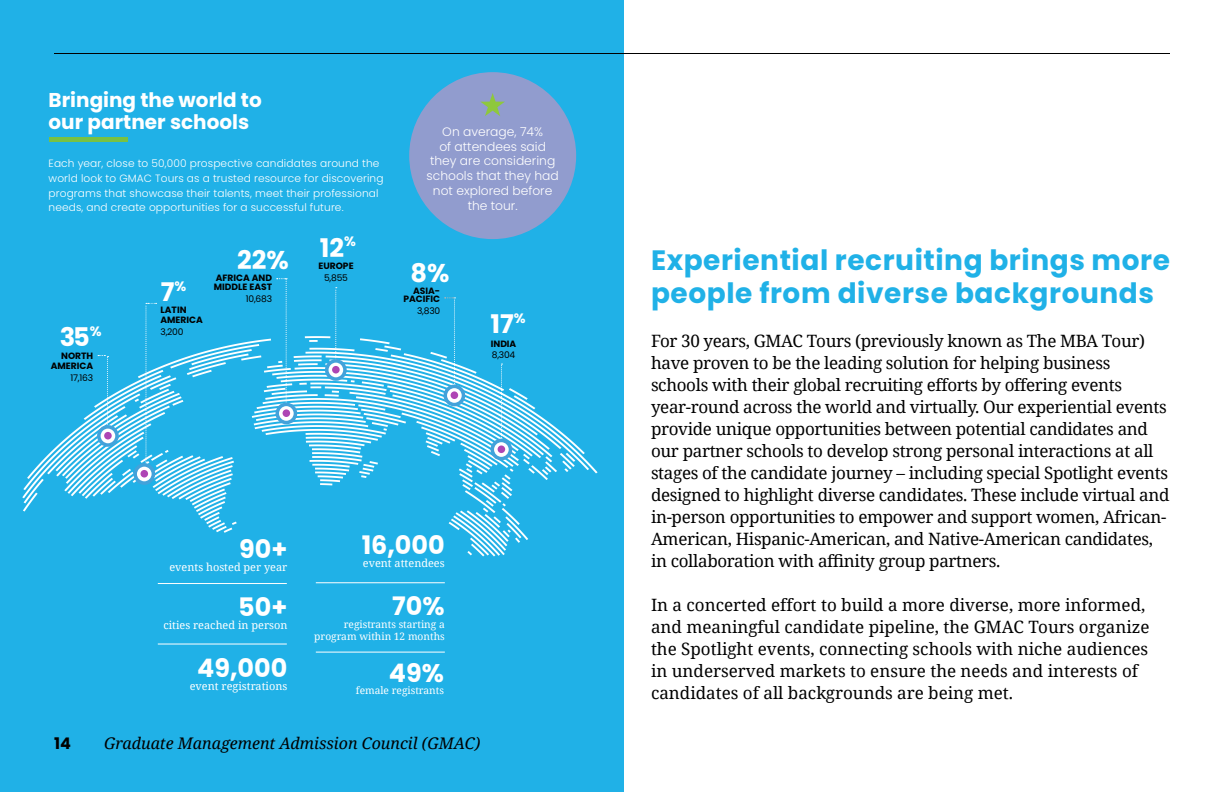
<style>
.page{position:relative;width:1224px;height:792px;background:#fff}
.page>*{position:absolute;margin:0;border:0;box-sizing:border-box;transform-origin:0 0}
.t1{font:700 28px/33px "Poppins";letter-spacing:.02em;color:#20b1e7}
.t2{font:700 25.6px "Poppins";color:#fff}
.t3{font:700 25.4px "Poppins";color:#fff}
.t4{font:700 20px/21.8px "Poppins";color:#fff}
.t5{font:17px/22px "Noto Serif";letter-spacing:-.02em;color:#000}
.t6{font:17px/22px "Noto Serif";color:#000}
.t7{font:italic 16px "Noto Serif";color:#000}
.t8{font:700 16px "Poppins";color:#000}
.t9{font:300 12.2px/14.8px "Poppins";color:#fff;text-align:center}
.t10{font:11px "Noto Serif";color:#fff}
.t11{font:300 10.6px/14.8px "Poppins";letter-spacing:.01em;color:#fff}
.t12{font:10.2px/12.2px "Noto Serif";color:#fff;text-align:right}
.t13{font:700 9.2px/8px "Poppins";color:#000;text-align:right}
.t14{font:9.2px "Poppins";letter-spacing:-.025em;color:#000}
</style>
<div class="page">
<div style="left:0;top:0;width:624px;height:792px;background:#20b1e7"></div>
<svg style="left:22px;top:278px;width:576px;height:278px"></svg>
<svg style="left:99px;top:427px;width:18px;height:18px"></svg>
<div style="left:97px;top:425px;width:22px;height:22px;border:4px solid #43a2da;border-radius:50%"></div>
<div style="left:104px;top:432px;width:8px;height:7px;background:#ae45b4;border-radius:50%"></div>
<svg style="left:135px;top:465px;width:18px;height:18px"></svg>
<div style="left:133px;top:463px;width:22px;height:22px;border:4px solid #43a2da;border-radius:50%"></div>
<div style="left:141px;top:470px;width:7px;height:8px;background:#ae45b4;border-radius:50%"></div>
<svg style="left:327px;top:361px;width:18px;height:18px"></svg>
<div style="left:325px;top:359px;width:22px;height:22px;border:4px solid #43a2da;border-radius:50%"></div>
<div style="left:332px;top:366px;width:8px;height:8px;background:#ae45b4;border-radius:50%"></div>
<svg style="left:277px;top:404px;width:18px;height:19px"></svg>
<div style="left:275px;top:403px;width:22px;height:21px;border:4px solid #43a2da;border-radius:50%"></div>
<div style="left:283px;top:409px;width:7px;height:8px;background:#ae45b4;border-radius:50%"></div>
<svg style="left:445px;top:386px;width:18px;height:19px"></svg>
<div style="left:444px;top:385px;width:21px;height:21px;border:4px solid #43a2da;border-radius:50%"></div>
<div style="left:451px;top:391px;width:7px;height:8px;background:#ae45b4;border-radius:50%"></div>
<svg style="left:492px;top:440px;width:18px;height:19px"></svg>
<div style="left:491px;top:439px;width:21px;height:21px;border:4px solid #43a2da;border-radius:50%"></div>
<div style="left:498px;top:445px;width:7px;height:8px;background:#ae45b4;border-radius:50%"></div>
<hr style="left:158px;top:583px;width:129px;height:1px;background:#fff">
<hr style="left:158px;top:644px;width:129px;height:1px;background:#fff">
<hr style="left:316px;top:582px;width:129px;height:1px;background:#fff">
<hr style="left:316px;top:652px;width:129px;height:1px;background:#fff">
<div style="left:49px;top:137px;width:79px;height:5px;background:#78c143"></div>
<div style="left:409px;top:72px;width:167px;height:167px;background:#919cce;border-radius:50%"></div>
<svg style="left:480px;top:93px;width:25px;height:23px"></svg>
<hr style="left:54px;top:53px;width:1116px;height:1px;background:#000">
<p class="t4" style="left:49px;top:89px;width:215px">Bringing the world to our partner schools</p>
<p class="t11" style="left:49px;top:156px;width:336px">Each year, close to 50,000 prospective candidates around the world look to GMAC Tours as a trusted resource for discovering programs that showcase their talents, meet their professional needs, and create opportunities for a successful future.</p>
<h2 class="t2" style="left:60px;top:323px;width:44px">35<sup>%</sup></h2>
<p class="t13" style="left:51px;top:350px;width:44px;line-height:10px">NORTH<br>AMERICA</p>
<p class="t14" style="left:71px;top:372px;width:24px">17,163</p>
<h2 class="t2" style="left:161px;top:277px;width:27px">7<sup>%</sup></h2>
<p class="t13" style="left:161px;top:305px;width:44px;line-height:9.8px;text-align:left">LATIN<br>AMERICA</p>
<p class="t14" style="left:161px;top:327px;width:24px">3,200</p>
<h2 class="t2" style="left:237px;top:245px;width:53px">22%</h2>
<p class="t13" style="left:214px;top:273px;width:60px;line-height:9.4px;text-align:left">AFRICA AND<br>MIDDLE EAST</p>
<p class="t14" style="left:246px;top:294px;width:28px">10,683</p>
<h2 class="t2" style="left:320px;top:233px;width:38px">12<sup>%</sup></h2>
<p class="t13" style="left:318px;top:261px;width:37px">EUROPE</p>
<p class="t14" style="left:324px;top:272px;width:25px">5,855</p>
<p class="t9" style="left:427px;top:124px;width:134px">On average, 74%<br>of attendees said they are considering schools that they had not explored before the tour.</p>
<h2 class="t2" style="left:411px;top:258px;width:41px">8%</h2>
<p class="t13" style="left:404px;top:287px;width:38px">ASIA-<br>PACIFIC</p>
<p class="t14" style="left:417px;top:306px;width:25px">3,830</p>
<h2 class="t2" style="left:491px;top:310px;width:37px">17<sup>%</sup></h2>
<p class="t13" style="left:491px;top:339px;width:27px">INDIA</p>
<p class="t14" style="left:492px;top:350px;width:25px">8,304</p>
<h3 class="t3" style="left:239px;top:534px;width:50px">90+</h3>
<p class="t10" style="left:169px;top:559px;width:119px">events hosted per year</p>
<h3 class="t3" style="left:238px;top:593px;width:51px">50+</h3>
<p class="t10" style="left:163px;top:618px;width:126px">cities reached in person</p>
<h3 class="t3" style="left:197px;top:653px;width:92px">49,000</h3>
<p class="t10" style="left:190px;top:679px;width:99px">event registrations</p>
<h3 class="t3" style="left:362px;top:530px;width:85px">16,000</h3>
<p class="t10" style="left:363px;top:556px;width:83px">event attendees</p>
<h3 class="t3" style="left:392px;top:592px;width:54px">70%</h3>
<p class="t12" style="left:314px;top:617px;width:132px">registrants starting a program within 12 months</p>
<h3 class="t3" style="left:389px;top:658px;width:57px">49%</h3>
<p class="t12" style="left:356px;top:684px;width:90px">female registrants</p>
<p class="t8" style="left:54px;top:734px;width:18px">14</p>
<p class="t7" style="left:104px;top:733px;width:378px">Graduate Management Admission Council (GMAC)</p>
<h1 class="t1" style="left:651px;top:244px;width:521px">Experiential recruiting brings more people from diverse backgrounds</h1>
<p class="t5" style="left:651px;top:329px;width:520px">For 30 years, GMAC Tours (previously known as The MBA Tour) have proven to be the leading solution for helping business schools with their global recruiting efforts by offering events year-round across the world and virtually. Our experiential events provide unique opportunities between potential candidates and our partner schools to develop strong personal interactions at all stages of the candidate journey – including special Spotlight events designed to highlight diverse candidates. These include virtual and in-person opportunities to empower and support women, African-American, Hispanic-American, and Native-American candidates, in collaboration with affinity group partners.</p>
<p class="t6" style="left:651px;top:593px;width:500px">In a concerted effort to build a more diverse, more informed, and meaningful candidate pipeline, the GMAC Tours organize the Spotlight events, connecting schools with niche audiences in underserved markets to ensure the needs and interests of candidates of all backgrounds are being met.</p>
</div>
